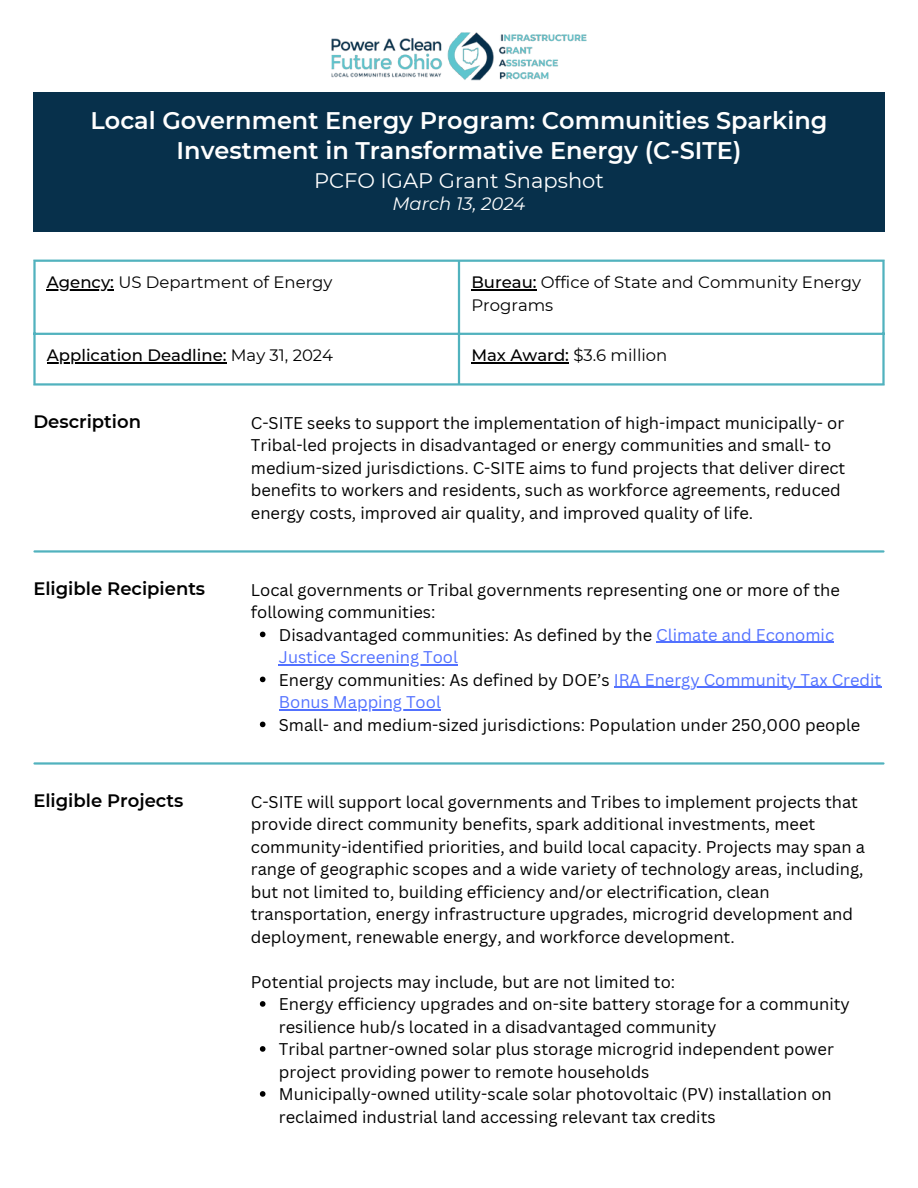
<style>
.page{position:relative;width:918px;height:1188px;background:#fff}
.page>*{position:absolute;margin:0;border:0;box-sizing:border-box;transform-origin:0 0}
.t1{font:600 24px/30.3px "Montserrat";color:#fff;text-align:center}
.t2{font:21px "Montserrat";color:#fff}
.t3{font:600 18px "Montserrat";color:#000}
.t4{font:italic 18px "Montserrat";color:#fff}
.t5{font:16.5px/22.5px "Canva Sans";color:#000}
.t6{font:16.5px/22.5px "Montserrat";color:#000}
.t7{font:16.5px/22.5px "Canva Sans";color:#5271ff}
.t8{font:500 16.5px "Montserrat";color:#000}
.s1{font-weight:500}
.s2{font-weight:400}
.s3{color:#5271ff}
.s4{color:#000}
</style>
<div class="page">
<hr style="left:47px;top:289px;width:67px;height:2px;background:#000">
<hr style="left:471px;top:289px;width:66px;height:2px;background:#000">
<hr style="left:47px;top:363px;width:180px;height:1px;background:#000">
<hr style="left:471px;top:363px;width:98px;height:1px;background:#000">
<hr style="left:33px;top:262px;width:3px;height:121px;background:#51b2be">
<hr style="left:458px;top:262px;width:2px;height:121px;background:#51b2be">
<hr style="left:882px;top:262px;width:3px;height:121px;background:#51b2be">
<hr style="left:33px;top:260px;width:852px;height:2px;background:#51b2be">
<hr style="left:33px;top:333px;width:852px;height:2px;background:#51b2be">
<hr style="left:33px;top:383px;width:852px;height:3px;background:#51b2be">
<img style="left:331px;top:33px;width:256px;height:48px">
<div style="left:33px;top:92px;width:852px;height:140px;background:#07304b"></div>
<hr style="left:34px;top:550px;width:850px;height:3px;background:#51b2be">
<svg style="left:260px;top:632px;width:5px;height:5px"></svg>
<hr style="left:656px;top:642px;width:178px;height:1px;background:#5271ff">
<hr style="left:279px;top:664px;width:179px;height:1px;background:#5271ff">
<svg style="left:260px;top:677px;width:5px;height:5px"></svg>
<hr style="left:614px;top:687px;width:267px;height:1px;background:#5271ff">
<hr style="left:279px;top:709px;width:162px;height:1px;background:#5271ff">
<svg style="left:260px;top:722px;width:5px;height:5px"></svg>
<hr style="left:34px;top:762px;width:850px;height:3px;background:#51b2be">
<svg style="left:260px;top:1001px;width:5px;height:6px"></svg>
<svg style="left:260px;top:1046px;width:5px;height:6px"></svg>
<svg style="left:260px;top:1091px;width:5px;height:6px"></svg>
<p class="t1" style="left:91px;top:105px;width:738px">Local Government Energy Program: Communities Sparking<br>Investment in Transformative Energy (C-SITE)</p>
<p class="t2" style="left:314px;top:167px;width:291px">PCFO IGAP Grant Snapshot</p>
<p class="t4" style="left:392px;top:193px;width:135px">March 13, 2024</p>
<p class="t6" style="left:47px;top:271px;width:287px"><span class="s1">Agency:</span> US Department of Energy</p>
<h1 class="t6" style="left:471px;top:271px;width:391px"><span class="s1">Bureau:</span> Office of State and Community Energy<br>Programs</h1>
<p class="t8" style="left:47px;top:345px;width:288px">Application Deadline: <span class="s2">May 31, 2024</span></p>
<p class="t6" style="left:471px;top:344px;width:198px"><span class="s1">Max Award:</span> $3.6 million</p>
<h2 class="t3" style="left:33px;top:411px;width:109px">Description</h2>
<p class="t5" style="left:251px;top:411px;width:596px">C-SITE seeks to support the implementation of high-impact municipally- or Tribal-led projects in disadvantaged or energy communities and small- to medium-sized jurisdictions. C-SITE aims to fund projects that deliver direct benefits to workers and residents, such as workforce agreements, reduced energy costs, improved air quality, and improved quality of life.</p>
<h2 class="t3" style="left:33px;top:578px;width:173px">Eligible Recipients</h2>
<p class="t5" style="left:251px;top:578px;width:590px">Local governments or Tribal governments representing one or more of the following communities:</p>
<p class="t5" style="left:279px;top:623px;width:557px">Disadvantaged communities: As defined by the <span class="s3">Climate and Economic</span></p>
<p class="t7" style="left:279px;top:645px;width:604px">Justice Screening Tool<br><span class="s4">Energy communities: As defined by DOE’s</span> IRA Energy Community Tax Credit</p>
<h2 class="t5" style="left:279px;top:690px;width:583px"><span class="s3">Bonus Mapping Tool<br></span>Small- and medium-sized jurisdictions: Population under 250,000 people</h2>
<p class="t3" style="left:33px;top:790px;width:151px">Eligible Projects</p>
<p class="t5" style="left:251px;top:790px;width:616px">C-SITE will support local governments and Tribes to implement projects that provide direct community benefits, spark additional investments, meet community-identified priorities, and build local capacity. Projects may span a range of geographic scopes and a wide variety of technology areas, including, but not limited to, building efficiency and/or electrification, clean transportation, energy infrastructure upgrades, microgrid development and deployment, renewable energy, and workforce development.</p>
<p class="t5" style="left:251px;top:970px;width:426px">Potential projects may include, but are not limited to:</p>
<p class="t5" style="left:279px;top:992px;width:573px">Energy efficiency upgrades and on-site battery storage for a community resilience hub/s located in a disadvantaged community</p>
<p class="t5" style="left:279px;top:1037px;width:557px">Tribal partner-owned solar plus storage microgrid independent power project providing power to remote households<br>Municipally-owned utility-scale solar photovoltaic (PV) installation on reclaimed industrial land accessing relevant tax credits</p>
</div>
